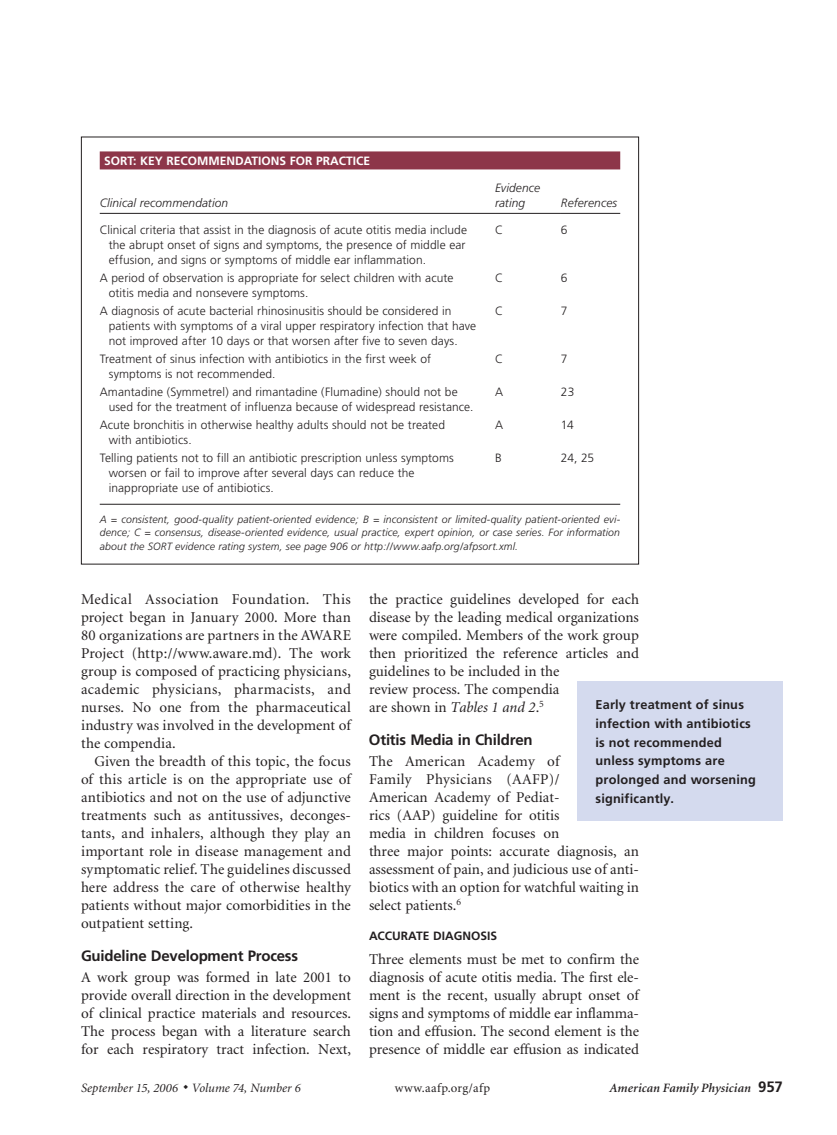
<style>
.page{position:relative;width:837px;height:1135px;background:#fff}
.page>*{position:absolute;margin:0;border:0;box-sizing:border-box;transform-origin:0 0}
.t1{font:15px/18px "Minion";color:#231f20;text-align:justify}
.t2{font:700 15px "Frutiger";letter-spacing:-.015em;color:#231f20}
.t3{font:700 12.75px/18.8px "Frutiger";letter-spacing:.015em;color:#231f20}
.t4{font:italic 12.75px "Minion";letter-spacing:.005em;color:#231f20}
.t5{font:italic 600 12.75px "Minion";letter-spacing:.01em;color:#231f20}
.t6{font:12.75px "Minion";letter-spacing:.03em;color:#231f20}
.t7{font:300 12px/15px "Frutiger";letter-spacing:.005em;color:#231f20}
.t8{font:italic 300 12px/15px "Frutiger";letter-spacing:.005em;color:#231f20}
.t9{font:700 12px "Frutiger";color:#fff}
.t10{font:700 12px "Frutiger";color:#231f20}
.t11{font:italic 300 10.5px/13.5px "Frutiger";letter-spacing:.015em;color:#231f20;text-align:justify}
.s1{font-style:italic}
.s2{font-family:"Frutiger";font-weight:700;font-style:normal;font-size:15px}
</style>
<div class="page">
<div style="left:578px;top:681px;width:205px;height:139px;background:#d4daee"></div>
<div style="left:100px;top:151px;width:520px;height:18px;background:#8d3649"></div>
<hr style="left:100px;top:213px;width:395px;height:1px;background:#231f20">
<hr style="left:495px;top:213px;width:66px;height:1px;background:#231f20">
<hr style="left:561px;top:213px;width:59px;height:1px;background:#231f20">
<hr style="left:100px;top:503px;width:520px;height:1px;background:#231f20">
<p class="t9" style="left:104px;top:154px;width:266px">SORT: KEY RECOMMEN DATIONS FOR PRACTICE</p>
<p class="t8" style="left:100px;top:195px;width:130px">Clinical recommendation</p>
<p class="t8" style="left:495px;top:180px;width:47px">Evidence rating</p>
<p class="t8" style="left:561px;top:195px;width:58px">References</p>
<p class="t7" style="left:109px;top:222px;width:360px;text-indent:-9px">Clinical criteria that assist in the diagnosis of acute otitis media include the abrupt onset of signs and symptoms, the presence of middle ear effusion, and signs or symptoms of middle ear inflammation.</p>
<p class="t7" style="left:495px;top:222px;width:10px">C</p>
<p class="t7" style="left:561px;top:222px;width:8px">6</p>
<p class="t7" style="left:109px;top:270px;width:346px;text-indent:-9px">A period of observation is appropriate for select children with acute otitis media and nonsevere symptoms.</p>
<p class="t7" style="left:495px;top:270px;width:10px">C</p>
<p class="t7" style="left:561px;top:270px;width:8px">6</p>
<p class="t7" style="left:109px;top:303px;width:369px;text-indent:-9px">A diagnosis of acute bacterial rhinosinusitis should be considered in patients with symptoms of a viral upper respiratory infection that have not improved after 10 days or that worsen after five to seven days.</p>
<p class="t7" style="left:495px;top:303px;width:10px">C</p>
<p class="t7" style="left:561px;top:303px;width:8px">7</p>
<p class="t7" style="left:109px;top:351px;width:324px;text-indent:-9px">Treatment of sinus infection with antibiotics in the first week of symptoms is not recommended.</p>
<p class="t7" style="left:495px;top:351px;width:10px">C</p>
<p class="t7" style="left:561px;top:351px;width:8px">7</p>
<p class="t7" style="left:109px;top:384px;width:366px;text-indent:-9px">Amantadine (Symmetrel) and rimantadine (Flumadine) should not be used for the treatment of influenza because of widespread resistance.</p>
<p class="t7" style="left:495px;top:384px;width:10px">A</p>
<p class="t7" style="left:561px;top:384px;width:15px">23</p>
<p class="t7" style="left:109px;top:417px;width:338px;text-indent:-9px">Acute bronchitis in otherwise healthy adults should not be treated with antibiotics.</p>
<p class="t7" style="left:495px;top:417px;width:10px">A</p>
<p class="t7" style="left:561px;top:417px;width:14px">14</p>
<p class="t7" style="left:109px;top:450px;width:346px;text-indent:-9px">Telling patients not to fill an antibiotic prescription unless symptoms worsen or fail to improve after several days can reduce the inappropriate use of antibiotics.</p>
<p class="t7" style="left:495px;top:450px;width:8px">B</p>
<p class="t7" style="left:561px;top:450px;width:35px">24, 25</p>
<p class="t11" style="left:100px;top:512px;width:522px">A = consistent, good-quality patient-oriented evidence; B = inconsistent or limited-quality patient-oriented evi&shy;dence; C = consensus, disease-oriented evidence, usual practice, expert opinion, or case series. For information about the SORT evidence rating system, see page 906 or http://www.aafp.org/afpsort.xml.</p>
<p class="t1" style="left:81px;top:590px;width:271px">Medical Association Foundation. This project began in January 2000. More than 80 organizations are partners in the AWARE Project (http://www.aware.md). The work group is composed of practicing physicians, academic physicians, pharmacists, and nurses. No one from the pharmaceutical industry was involved in the development of the compendia.</p>
<p class="t1" style="left:81px;top:752px;width:272px;text-indent:14px">Given the breadth of this topic, the focus of this article is on the appropriate use of antibiotics and not on the use of adjunctive treatments such as antitussives, deconges&shy;tants, and inhalers, although they play an important role in disease management and symptomatic relief. The guidelines discussed here address the care of otherwise healthy patients without major comorbidities in the outpatient setting.</p>
<p class="t2" style="left:81px;top:946px;width:219px">Guideline Development Process</p>
<p class="t1" style="left:81px;top:968px;width:272px">A work group was formed in late 2001 to provide overall direction in the development of clinical practice materials and resources.<br>The process began with a literature search for each respiratory tract infection. Next,</p>
<p class="t1" style="left:369px;top:590px;width:272px;text-align:left">the practice guidelines developed for each disease by the leading medical organizations were compiled. Members of the work group then prioritized the reference articles and guidelines to be included in the<br>review process. The compendia<br>are shown in <span class="s1">Tables 1 and 2</span>.<sup>5</sup></p>
<p class="t2" style="left:369px;top:730px;width:165px">Otitis Media in Children</p>
<p class="t1" style="left:369px;top:752px;width:272px;text-align:left">The American Academy of<br>Family Physicians (AAFP)/<br>American Academy of Pediat-<br>rics (AAP) guideline for otitis<br>media in children focuses on<br>three major points: accurate diagnosis, an assessment of pain, and judicious use of anti&shy;biotics with an option for watchful waiting in select patients.<sup>6</sup></p>
<p class="t10" style="left:369px;top:928px;width:130px">accurate diagnosis</p>
<p class="t1" style="left:369px;top:950px;width:272px">Three elements must be met to confirm the diagnosis of acute otitis media. The first ele&shy;ment is the recent, usually abrupt onset of signs and symptoms of middle ear inflamma&shy;tion and effusion. The second element is the presence of middle ear effusion as indicated</p>
<p class="t3" style="left:596px;top:695px;width:162px">Early treatment of sinus infection with antibiotics is not recommended unless symptoms are prolonged and worsening significantly.</p>
<p class="t4" style="left:81px;top:1080px;width:221px">September 15, 2006 ◆ Volume 74, Number 6</p>
<p class="t6" style="left:395px;top:1080px;width:97px">www.aafp.org/afp</p>
<p class="t5" style="left:609px;top:1080px;width:175px">American Family Physician <span class="s2">957</span></p>
</div>
